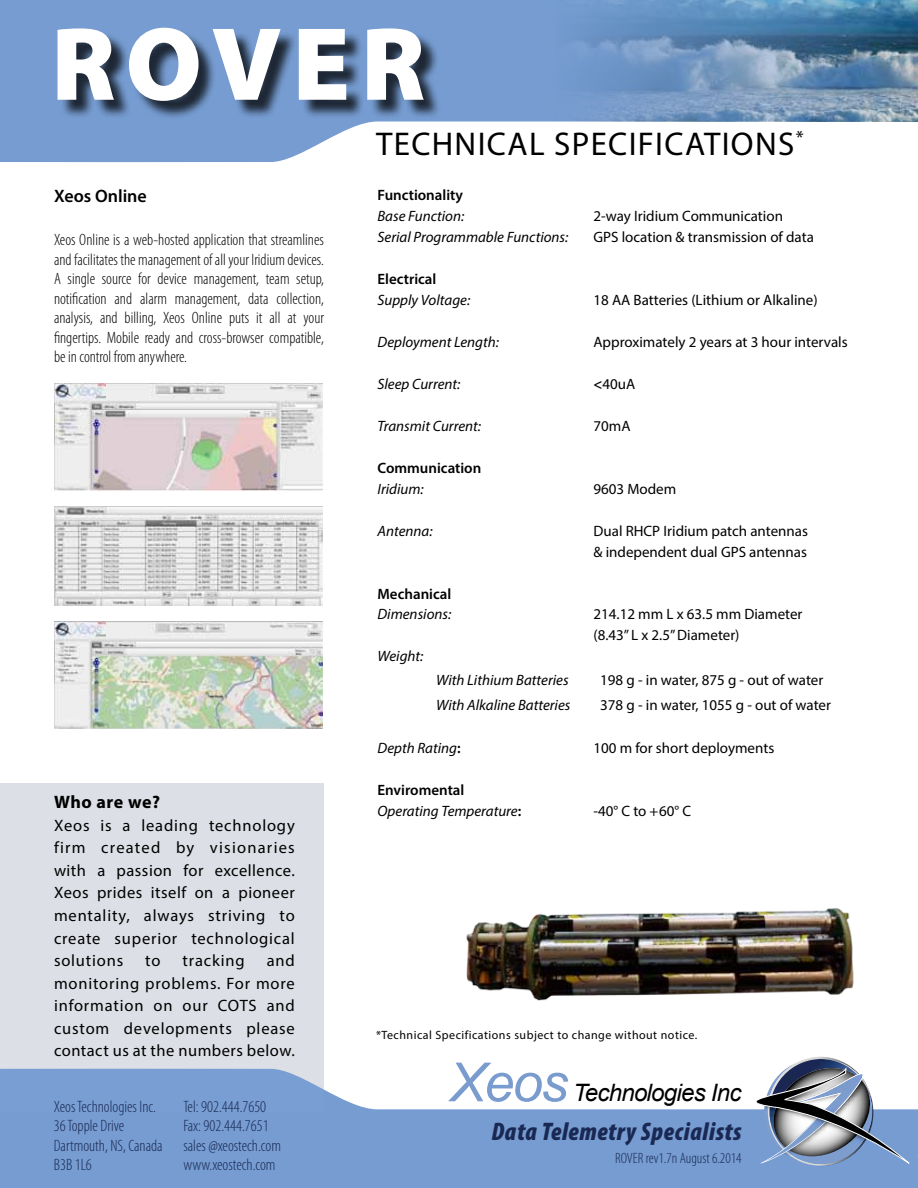
<style>
.page{position:relative;width:918px;height:1188px;background:#fff}
.page>*{position:absolute;margin:0;border:0;box-sizing:border-box;transform-origin:0 0}
.t1{font:900 105px "Myriad Pro";letter-spacing:.095em;color:#fff}
.t2{font:italic 54px "Arial";color:#7a9bce}
.t3{font:33px "Myriad Pro";letter-spacing:.04em;color:#000}
.t4{font:italic 900 condensed 25.5px "Myriad Pro";letter-spacing:.025em;color:#1a2953}
.t5{font:italic 24px "Arial";letter-spacing:-.03em;color:#000}
.t6{font:19.2px "Myriad Pro";color:#000}
.t7{font:600 18px "Myriad Pro";color:#000}
.t8{font:700 18px "Myriad Pro";letter-spacing:.02em;color:#000}
.t9{font:300 condensed 16.5px/19.5px "Myriad Pro";color:#000;text-align:justify}
.t10{font:16.5px/22.5px "Myriad Pro";letter-spacing:.05em;color:#000;text-align:justify}
.t11{font:300 condensed 16.5px/19.5px "Myriad Pro";color:#1a2953}
.t12{font:15px/21px "Myriad Pro";color:#000}
.t13{font:italic 15px/21px "Myriad Pro";color:#000}
.t14{font:600 15px "Myriad Pro";color:#000}
.t15{font:300 condensed 15px "Myriad Pro";color:#1a2953}
.t16{font:12px "Myriad Pro";letter-spacing:.04em;color:#000}
.s1{font-weight:600}
.s2{font-weight:600;font-style:normal}
</style>
<div class="page">
<svg style="left:0;top:0;width:918px;height:162px;fill:#769cd1"></svg>
<svg style="left:0;top:1089px;width:918px;height:99px;background:#85a6d6"></svg>
<svg style="left:0;top:783px;width:324px;height:329px;background:#cfd6e2"></svg>
<img style="left:555px;top:0;width:363px;height:121px">
<div style="left:60px;top:30px;width:381px;height:90px;background:#000;opacity:.75"></div>
<img style="left:798px;top:1059px;width:45px;height:3px">
<img style="left:706px;top:1089px;width:40px;height:63px">
<svg style="left:746px;top:1062px;width:172px;height:105px"></svg>
<img style="left:54px;top:383px;width:269px;height:108px">
<img style="left:54px;top:507px;width:269px;height:99px">
<img style="left:54px;top:622px;width:269px;height:107px">
<img style="left:466px;top:908px;width:388px;height:93px">
<h1 class="t1" style="left:51px;top:-6px;width:376px">ROVER</h1>
<p class="t7" style="left:54px;top:184px;width:94px">Xeos Online</p>
<p class="t9" style="left:54px;top:230px;width:272px">Xeos Online is a web-hosted application that streamlines and facilitates the management of all your Iridium devices.<br>A single source for device management, team setup, notification and alarm management, data collection, analysis, and billing, Xeos Online puts it all at your fingertips. Mobile ready and cross-browser compatible, be in control from anywhere.</p>
<p class="t8" style="left:54px;top:791px;width:108px">Who are we?</p>
<p class="t10" style="left:54px;top:814px;width:242px">Xeos is a leading technology firm created by visionaries with a passion for excellence.<br>Xeos prides itself on a pioneer mentality, always striving to create superior technological solutions</p>
<p class="t10" style="left:54px;top:949px;width:242px;text-indent:213px">and monitoring problems. For more information on our COTS and custom developments please contact us at the numbers below.</p>
<p class="t10" style="left:145px;top:949px;width:17px">to</p>
<p class="t10" style="left:183px;top:949px;width:64px">tracking</p>
<p class="t11" style="left:54px;top:1097px;width:110px">Xeos Technologies Inc.<br>36 Topple Drive<br>Dartmouth, NS, Canada<br>B3B 1L6</p>
<p class="t11" style="left:183px;top:1097px;width:99px">Tel: 902.444.7650<br>Fax: 902.444.7651 sales @xeostech.com www.xeostech.com</p>
<h3 class="t3" style="left:376px;top:124px;width:377px">TECHNICAL SPECIFICATIONS</h3>
<p class="t6" style="left:796px;top:126px;width:9px">*</p>
<p class="t14" style="left:378px;top:185px;width:87px">Functionality</p>
<p class="t13" style="left:378px;top:205px;width:88px">Base Function:</p>
<p class="t12" style="left:594px;top:205px;width:191px">2-way Iridium Communication</p>
<p class="t13" style="left:378px;top:226px;width:192px">Serial Programmable Functions:</p>
<p class="t12" style="left:594px;top:226px;width:222px">GPS location &amp; transmission of data</p>
<p class="t14" style="left:378px;top:269px;width:60px">Electrical</p>
<p class="t13" style="left:378px;top:289px;width:94px">Supply Voltage:</p>
<p class="t12" style="left:594px;top:289px;width:226px">18 AA Batteries (Lithium or Alkaline)</p>
<p class="t13" style="left:378px;top:331px;width:123px">Deployment Length:</p>
<p class="t12" style="left:594px;top:331px;width:256px">Approximately 2 years at 3 hour intervals</p>
<p class="t13" style="left:378px;top:373px;width:84px">Sleep Current:</p>
<p class="t12" style="left:594px;top:373px;width:43px"><span class="s1">&lt;</span>40uA</p>
<p class="t13" style="left:378px;top:415px;width:105px">Transmit Current:</p>
<p class="t12" style="left:594px;top:415px;width:38px">70mA</p>
<p class="t14" style="left:378px;top:458px;width:105px">Communication</p>
<p class="t13" style="left:378px;top:478px;width:48px">Iridium:</p>
<p class="t12" style="left:594px;top:478px;width:84px">9603 Modem</p>
<p class="t13" style="left:378px;top:520px;width:57px">Antenna:</p>
<p class="t12" style="left:594px;top:520px;width:216px">Dual RHCP Iridium patch antennas &amp; independent dual GPS antennas</p>
<p class="t14" style="left:378px;top:584px;width:75px">Mechanical</p>
<p class="t13" style="left:378px;top:604px;width:75px">Dimensions:</p>
<p class="t12" style="left:594px;top:604px;width:210px">214.12 mm L x 63.5 mm Diameter (8.43” L x 2.5” Diameter)</p>
<p class="t13" style="left:378px;top:646px;width:47px">Weight:</p>
<p class="t13" style="left:436px;top:670px;width:134px">With Lithium Batteries</p>
<p class="t12" style="left:600px;top:670px;width:225px">198 g - in water, 875 g - out of water</p>
<p class="t13" style="left:436px;top:694px;width:136px">With Alkaline Batteries</p>
<p class="t12" style="left:600px;top:694px;width:232px">378 g - in water, 1055 g - out of water</p>
<p class="t13" style="left:378px;top:737px;width:85px">Depth Rating<span class="s2">:</span></p>
<p class="t12" style="left:594px;top:737px;width:182px">100 m for short deployments</p>
<p class="t13" style="left:378px;top:779px;width:145px"><span class="s2">Enviromental<br></span>Operating Temperature<span class="s2">:</span></p>
<p class="t12" style="left:594px;top:800px;width:98px">-40° C to +60° C</p>
<p class="t16" style="left:376px;top:1028px;width:323px">*Technical Specifications subject to change without notice.</p>
<h2 class="t2" style="left:450px;top:1047px;width:120px">Xeos</h2>
<h3 class="t5" style="left:573px;top:1077px;width:170px">Technologies Inc</h3>
<h3 class="t4" style="left:492px;top:1116px;width:252px">Data Telemetry Specialists</h3>
<p class="t15" style="left:615px;top:1149px;width:128px">ROVER rev1.7n August 6.2014</p>
</div>
